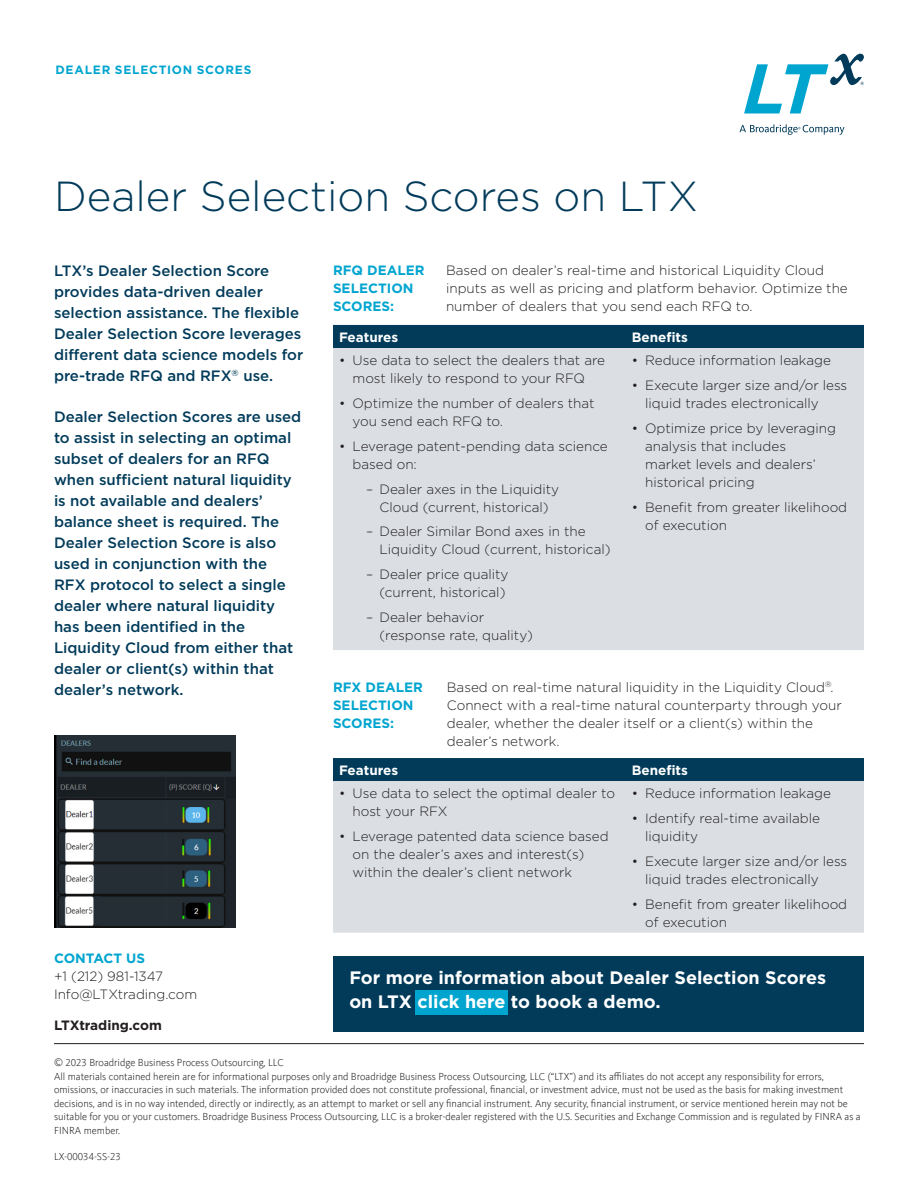
<style>
.page{position:relative;width:918px;height:1188px;background:#fff}
.page>*{position:absolute;margin:0;border:0;box-sizing:border-box;transform-origin:0 0}
.Headline{font:300 42px "Gotham";color:#023b5a}
.Sidebar_head{font:700 18px/24px "Gotham";color:#fff}
.Body{font:500 15px/21px "Gotham";color:#023b5a}
.chart_bullet{font:300 13.5px/18px "Gotham";color:#231f20}
.Body-2{font:300 13.5px/18px "Gotham";color:#231f20}
.Head{font:700 13.5px/18px "Gotham";color:#00a5cf}
.Body-3{font:700 13.5px "Gotham";color:#fff}
.Body-4{font:700 13.5px "Gotham";color:#231f20}
.Eyebrow{font:700 12px "Gotham";letter-spacing:.065em;color:#00a5cf}
.Legal_text{font:300 10.5px/13.5px "Kievit Offc";color:#231f20}
</style>
<div class="page">
<svg style="left:740px;top:124px;width:104px;height:11px"></svg>
<svg style="left:744px;top:54px;width:120px;height:59px"></svg>
<hr style="left:54px;top:1043px;width:810px;height:1px;background:#231f20">
<div style="left:333px;top:758px;width:531px;height:23px;background:#023b5a"></div>
<div style="left:333px;top:781px;width:531px;height:152px;background:#dbdfe3"></div>
<div style="left:333px;top:325px;width:531px;height:23px;background:#023b5a"></div>
<div style="left:333px;top:348px;width:531px;height:302px;background:#dbdfe3"></div>
<div style="left:334px;top:956px;width:530px;height:76px;background:#023b5a"></div>
<div style="left:416px;top:990px;width:92px;height:25px;background:#00a5cf"></div>
<img style="left:54px;top:736px;width:181px;height:191px">
<p class="Eyebrow" style="left:56px;top:63px;width:197px">DEALER SELECTION SCORES</p>
<p class="Headline" style="left:54px;top:173px;width:646px">Dealer Selection Scores on LTX</p>
<p class="Body" style="left:54px;top:260px;width:251px">LTX’s Dealer Selection Score provides data-driven dealer selection assistance. The flexible<br>Dealer Selection Score leverages different data science models for pre-trade RFQ and RFX<sup>®</sup> use.</p>
<p class="Body" style="left:54px;top:405px;width:249px">Dealer Selection Scores are used to assist in selecting an optimal subset of dealers for an RFQ when sufficient natural liquidity is not available and dealers’ balance sheet is required. The<br>Dealer Selection Score is also used in conjunction with the<br>RFX protocol to select a single dealer where natural liquidity has been identified in the<br>Liquidity Cloud from either that dealer or client(s) within that dealer’s network.</p>
<p class="Head" style="left:54px;top:948px;width:93px">CONTACT US</p>
<p class="Body-2" style="left:54px;top:967px;width:145px">+1 (212) 981-1347<br>Info@LTXtrading.com</p>
<p class="Body-4" style="left:54px;top:1017px;width:109px">LTXtrading.com</p>
<p class="Head" style="left:333px;top:261px;width:93px">RFQ DEALER<br>SELECTION<br>SCORES:</p>
<p class="Body-2" style="left:446px;top:261px;width:403px">Based on dealer’s real-time and historical Liquidity Cloud inputs as well as pricing and platform behavior. Optimize the number of dealers that you send each RFQ to.</p>
<p class="Body-3" style="left:339px;top:330px;width:61px">Features</p>
<p class="Body-3" style="left:632px;top:330px;width:58px">Benefits</p>
<p class="chart_bullet" style="left:339px;top:351px;width:268px;text-align:center">• Use data to select the dealers that are most likely to respond to your RFQ</p>
<p class="chart_bullet" style="left:352px;top:394px;width:244px;text-indent:-14px">• Optimize the number of dealers that you send each RFQ to.</p>
<p class="chart_bullet" style="left:352px;top:437px;width:257px;text-indent:-14px">• Leverage patent-pending data science based on:</p>
<p class="chart_bullet" style="left:366px;top:480px;width:195px;text-align:center">– Dealer axes in the Liquidity<br>Cloud (current, historical)</p>
<p class="chart_bullet" style="left:380px;top:522px;width:233px;text-indent:-14px">– Dealer Similar Bond axes in the<br>Liquidity Cloud (current, historical)</p>
<p class="chart_bullet" style="left:366px;top:565px;width:144px;text-align:right">– Dealer price quality (current, historical)</p>
<p class="chart_bullet" style="left:380px;top:608px;width:155px;text-indent:-14px">– Dealer behavior (response rate, quality)</p>
<p class="chart_bullet" style="left:632px;top:351px;width:201px">• Reduce information leakage</p>
<p class="chart_bullet" style="left:645px;top:376px;width:204px;text-indent:-14px">• Execute larger size and/or less liquid trades electronically</p>
<p class="chart_bullet" style="left:645px;top:419px;width:192px;text-indent:-14px">• Optimize price by leveraging analysis that includes market levels and dealers’ historical pricing</p>
<p class="chart_bullet" style="left:645px;top:498px;width:204px;text-indent:-14px">• Benefit from greater likelihood of execution</p>
<p class="Head" style="left:333px;top:678px;width:91px">RFX DEALER<br>SELECTION<br>SCORES:</p>
<p class="Body-2" style="left:447px;top:678px;width:396px">Based on real-time natural liquidity in the Liquidity Cloud<sup>®</sup>.<br>Connect with a real-time natural counterparty through your dealer, whether the dealer itself or a client(s) within the dealer’s network.</p>
<p class="Body-3" style="left:339px;top:763px;width:61px">Features</p>
<p class="Body-3" style="left:632px;top:763px;width:58px">Benefits</p>
<p class="chart_bullet" style="left:352px;top:785px;width:264px;text-indent:-14px">• Use data to select the optimal dealer to host your RFX</p>
<p class="chart_bullet" style="left:352px;top:827px;width:258px;text-indent:-14px">• Leverage patented data science based on the dealer’s axes and interest(s) within the dealer’s client network</p>
<p class="chart_bullet" style="left:632px;top:785px;width:201px">• Reduce information leakage</p>
<p class="chart_bullet" style="left:645px;top:809px;width:176px;text-indent:-14px">• Identify real-time available liquidity</p>
<p class="chart_bullet" style="left:645px;top:852px;width:204px;text-indent:-14px">• Execute larger size and/or less liquid trades electronically</p>
<p class="chart_bullet" style="left:645px;top:895px;width:204px;text-indent:-14px">• Benefit from greater likelihood of execution</p>
<p class="Sidebar_head" style="left:349px;top:965px;width:478px">For more information about Dealer Selection Scores on LTX click here to book a demo.</p>
<p class="Legal_text" style="left:54px;top:1056px;width:231px">© 2023 Broadridge Business Process Outsourcing, LLC</p>
<p class="Legal_text" style="left:54px;top:1070px;width:808px">All materials contained herein are for informational purposes only and Broadridge Business Process Outsourcing, LLC (“LTX”) and its affiliates do not accept any responsibility for errors, omissions, or inaccuracies in such materials. The information provided does not constitute professional, financial, or investment advice, must not be used as the basis for making investment decisions, and is in no way intended, directly or indirectly, as an attempt to market or sell any financial instrument. Any security, financial instrument, or service mentioned herein may not be suitable for you or your customers. Broadridge Business Process Outsourcing, LLC is a broker-dealer registered with the U.S. Securities and Exchange Commission and is regulated by FINRA as a FINRA member.</p>
<p class="Legal_text" style="left:54px;top:1150px;width:68px">LX-00034-SS-23</p>
</div>
